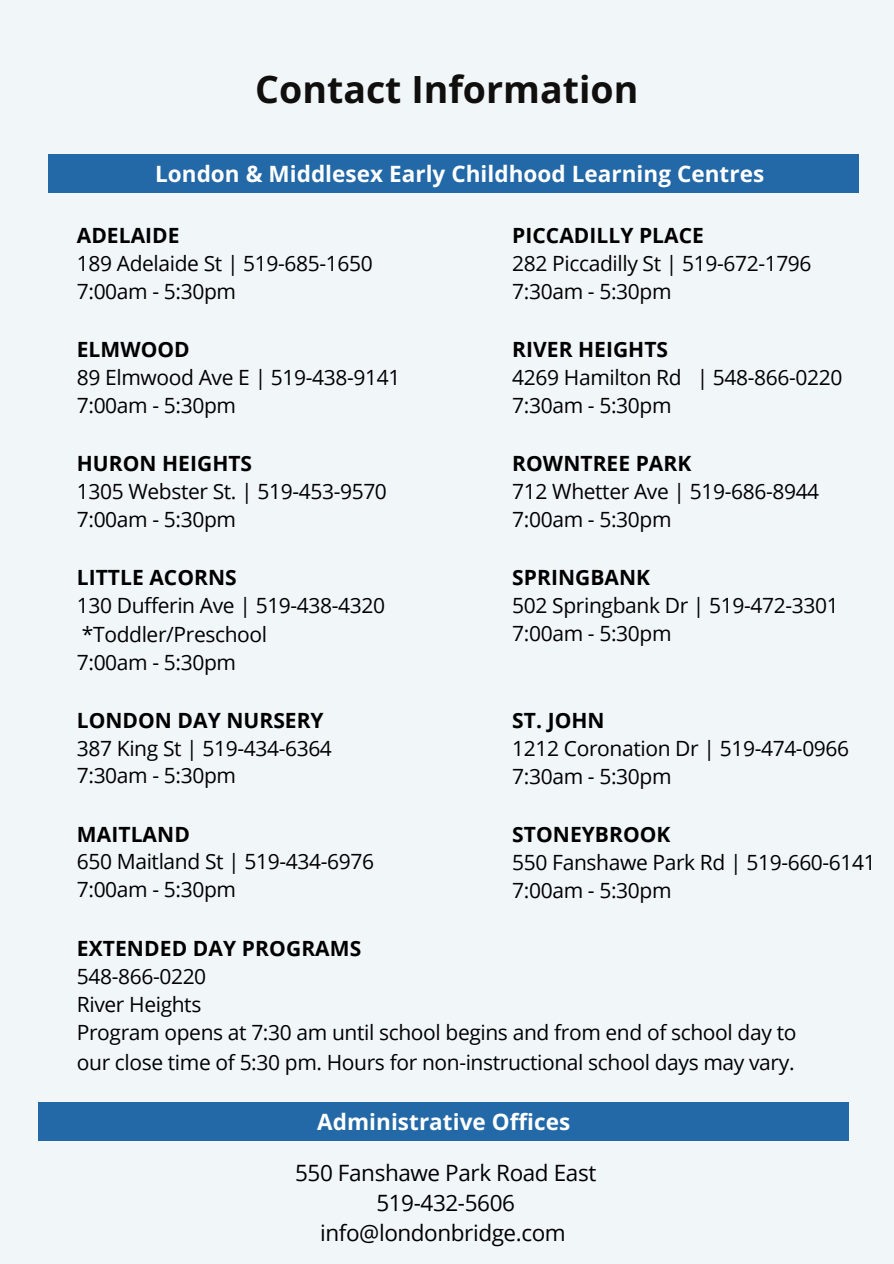
<style>
.page{position:relative;width:894px;height:1264px;background:#fff}
.page>*{position:absolute;margin:0;border:0;box-sizing:border-box;transform-origin:0 0}
.t1{font:700 37.5px "Open Sans";color:#100f0d}
.t2{font:700 22.5px "Open Sans";color:#fff}
.t3{font:22.5px/30.3px "Open Sans";letter-spacing:-.015em;color:#000;text-align:center}
.t4{font:21px/28px "Open Sans";letter-spacing:-.015em;color:#000}
.t5{font:700 21px "Open Sans";letter-spacing:.005em;color:#000}
</style>
<div class="page">
<div style="left:0;top:0;width:893px;height:1263px;background:#f1f6f9"></div>
<div style="left:48px;top:154px;width:810px;height:39px;background:#2368a7"></div>
<div style="left:38px;top:1102px;width:810px;height:39px;background:#2368a7"></div>
<h1 class="t1" style="left:255px;top:63px;width:384px">Contact Information</h1>
<p class="t2" style="left:155px;top:158px;width:610px">London &amp; Middlesex Early Childhood Learning Centres</p>
<p class="t5" style="left:77px;top:220px;width:104px">ADELAIDE</p>
<p class="t4" style="left:77px;top:249px;width:297px">189 Adelaide St | 519-685-1650</p>
<p class="t4" style="left:77px;top:277px;width:161px">7:00am - 5:30pm</p>
<p class="t5" style="left:77px;top:334px;width:114px">ELMWOOD</p>
<p class="t4" style="left:77px;top:363px;width:325px">89 Elmwood Ave E | 519-438-9141<br>7:00am - 5:30pm</p>
<p class="t5" style="left:77px;top:448px;width:177px">HURON HEIGHTS</p>
<p class="t4" style="left:77px;top:477px;width:311px">1305 Webster St. | 519-453-9570<br>7:00am - 5:30pm</p>
<p class="t5" style="left:77px;top:562px;width:161px">LITTLE ACORNS</p>
<p class="t4" style="left:77px;top:590px;width:310px;line-height:28.7px">130 Dufferin Ave | 519-438-4320 *Toddler/Preschool<br>7:00am - 5:30pm</p>
<p class="t5" style="left:77px;top:705px;width:248px">LONDON DAY NURSERY</p>
<p class="t4" style="left:77px;top:733px;width:256px;line-height:27.5px">387 King St | 519-434-6364<br>7:30am - 5:30pm</p>
<p class="t5" style="left:77px;top:819px;width:115px">MAITLAND</p>
<p class="t4" style="left:77px;top:847px;width:298px;line-height:27.5px">650 Maitland St | 519-434-6976<br>7:00am - 5:30pm</p>
<p class="t5" style="left:77px;top:933px;width:286px">EXTENDED DAY PROGRAMS</p>
<p class="t4" style="left:77px;top:961px;width:131px">548-866-0220</p>
<p class="t4" style="left:77px;top:989px;width:126px">River Heights</p>
<p class="t5" style="left:512px;top:220px;width:193px">PICCADILLY PLACE</p>
<p class="t4" style="left:512px;top:248px;width:301px">282 Piccadilly St | 519-672-1796<br>7:30am - 5:30pm</p>
<p class="t5" style="left:512px;top:334px;width:157px">RIVER HEIGHTS</p>
<p class="t4" style="left:512px;top:363px;width:331px">4269 Hamilton Rd | 548-866-0220<br>7:30am - 5:30pm</p>
<p class="t5" style="left:512px;top:448px;width:180px">ROWNTREE PARK</p>
<p class="t4" style="left:512px;top:477px;width:308px">712 Whetter Ave | 519-686-8944<br>7:00am - 5:30pm</p>
<p class="t5" style="left:512px;top:562px;width:139px">SPRINGBANK</p>
<p class="t4" style="left:512px;top:591px;width:328px">502 Springbank Dr | 519-472-3301<br>7:00am - 5:30pm</p>
<p class="t5" style="left:512px;top:705px;width:94px">ST. JOHN</p>
<p class="t4" style="left:512px;top:734px;width:338px">1212 Coronation Dr | 519-474-0966<br>7:30am - 5:30pm</p>
<p class="t5" style="left:512px;top:819px;width:160px">STONEYBROOK</p>
<p class="t4" style="left:512px;top:848px;width:365px">550 Fanshawe Park Rd | 519-660-6141<br>7:00am - 5:30pm</p>
<p class="t4" style="left:77px;top:1017px;width:720px;line-height:29.2px">Program opens at 7:30 am until school begins and from end of school day to our close time of 5:30 pm. Hours for non-instructional school days may vary.</p>
<p class="t2" style="left:317px;top:1105px;width:254px">Administrative Offices</p>
<p class="t3" style="left:295px;top:1156px;width:302px">550 Fanshawe Park Road East<br>519-432-5606 info@londonbridge.com</p>
</div>
